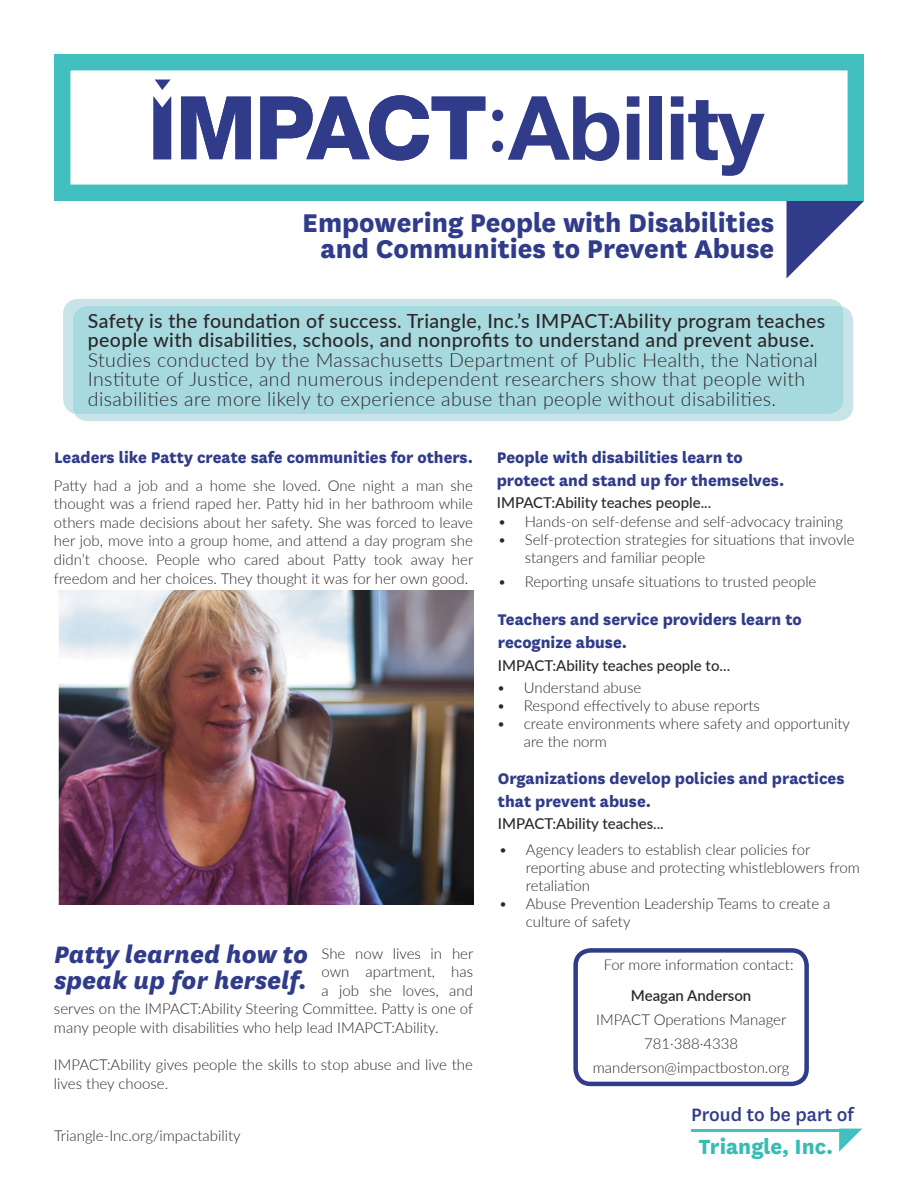
<style>
.page{position:relative;width:918px;height:1188px;background:#fff}
.page>*{position:absolute;margin:0;border:0;box-sizing:border-box;transform-origin:0 0}
.t1{font:800 30px/25.7px "National";color:#303c8a;text-align:right}
.t2{font:italic 800 27.75px/25.7px "National";color:#303c8a}
.t3{font:800 24px "National";color:#37bcb4}
.t4{font:500 21px "National";color:#303c8a}
.t5{font:300 19.5px/19.5px "Lato";letter-spacing:.02em;color:#2d272c}
.t6{font:500 19.5px/19.5px "Lato";letter-spacing:.02em;color:#2d272c}
.t7{font:800 18px/22.6px "National";color:#303c8a}
.t8{font:300 15px/18.6px "Lato";color:#2d272c}
.t9{font:500 15px "Lato";color:#2d272c}
.t10{font:600 15px "Lato";color:#2d272c}
.t11{font:300 14.85px "Lato";color:#2d272c}
</style>
<div class="page">
<svg style="left:573px;top:948px;width:236px;height:138px"></svg>
<div style="left:75px;top:307px;width:778px;height:114px;background:#c9e4e8"></div>
<div style="left:63px;top:299px;width:779px;height:114px;background:#c9e4e8"></div>
<div style="left:73px;top:306px;width:771px;height:108px;background:#a6dade"></div>
<svg style="left:54px;top:54px;width:810px;height:147px"></svg>
<svg style="left:787px;top:201px;width:77px;height:77px"></svg>
<img style="left:58px;top:590px;width:415px;height:315px">
<svg style="left:155px;top:80px;width:16px;height:10px"></svg>
<svg style="left:153px;top:96px;width:18px;height:63px"></svg>
<svg style="left:181px;top:97px;width:70px;height:62px"></svg>
<svg style="left:260px;top:95px;width:225px;height:66px"></svg>
<svg style="left:492px;top:96px;width:127px;height:65px"></svg>
<svg style="left:627px;top:96px;width:12px;height:64px"></svg>
<div style="left:649px;top:96px;width:12px;height:64px;background:#303c8a"></div>
<svg style="left:671px;top:96px;width:94px;height:80px"></svg>
<hr style="left:691px;top:1129px;width:167px;height:3px;background:#42bfbf">
<svg style="left:839px;top:1129px;width:23px;height:23px"></svg>
<h1 class="t1" style="left:302px;top:208px;width:474px">Empowering People with Disabilities and Communities to Prevent Abuse</h1>
<h3 class="t6" style="left:88px;top:310px;width:739px">Safety is the foundation of success. Triangle, Inc.’s IMPACT:Ability program teaches people with disabilities, schools, and nonprofits to understand and prevent abuse.</h3>
<p class="t5" style="left:88px;top:349px;width:732px">Studies conducted by the Massachusetts Department of Public Health, the National<br>Institute of Justice, and numerous independent researchers show that people with disabilities are more likely to experience abuse than people without disabilities.</p>
<p class="t7" style="left:54px;top:445px;width:421px">Leaders like Patty create safe communities for others.</p>
<p class="t8" style="left:54px;top:475px;width:421px;text-align:justify">Patty had a job and a home she loved. One night a man she thought was a friend raped her. Patty hid in her bathroom while others made decisions about her safety. She was forced to leave her job, move into a group home, and attend a day program she didn’t choose. People who cared about Patty took away her freedom and her choices. They thought it was for her own good.</p>
<h2 class="t2" style="left:54px;top:940px;width:256px">Patty learned how to speak up for herself.</h2>
<p class="t8" style="left:322px;top:943px;width:153px">She now lives in her</p>
<p class="t8" style="left:322px;top:962px;width:153px">own apartment, has</p>
<p class="t8" style="left:322px;top:981px;width:153px">a job she loves, and</p>
<p class="t8" style="left:54px;top:999px;width:421px">serves on the IMPACT:Ability Steering Committee. Patty is one of</p>
<p class="t8" style="left:54px;top:1018px;width:386px">many people with disabilities who help lead IMAPCT:Ability.</p>
<p class="t8" style="left:54px;top:1055px;width:421px">IMPACT:Ability gives people the skills to stop abuse and live the lives they choose.</p>
<p class="t8" style="left:54px;top:1125px;width:188px">Triangle-Inc.org/impactability</p>
<p class="t8" style="left:54px;top:1131px;width:285px">www.PeopleWithAbility.org/services-impact</p>
<p class="t7" style="left:497px;top:445px;width:289px">People with disabilities learn to protect and stand up for themselves.</p>
<p class="t9" style="left:497px;top:492px;width:216px">IMPACT:Ability teaches people...</p>
<p class="t8" style="left:498px;top:512px;width:347px">• Hands-on self-defense and self-advocacy training</p>
<p class="t8" style="left:525px;top:530px;width:331px;line-height:18px;text-indent:-27px">• Self-protection strategies for situations that invovle stangers and familiar people</p>
<p class="t8" style="left:498px;top:572px;width:320px">• Reporting unsafe situations to trusted people</p>
<p class="t7" style="left:498px;top:607px;width:305px">Teachers and service providers learn to recognize abuse.</p>
<p class="t9" style="left:498px;top:654px;width:234px">IMPACT:Ability teaches people to...</p>
<p class="t8" style="left:497px;top:678px;width:146px">• Understand abuse</p>
<p class="t8" style="left:497px;top:696px;width:265px">• Respond effectively to abuse reports</p>
<p class="t8" style="left:524px;top:715px;width:328px;line-height:18px;text-indent:-27px">• create environments where safety and opportunity are the norm</p>
<p class="t7" style="left:498px;top:766px;width:348px">Organizations develop policies and practices that prevent abuse.</p>
<p class="t9" style="left:498px;top:813px;width:167px">IMPACT:Ability teaches...</p>
<p class="t8" style="left:526px;top:840px;width:335px;line-height:18px;text-indent:-27px">• Agency leaders to establish clear policies for reporting abuse and protecting whistleblowers from retaliation</p>
<p class="t8" style="left:526px;top:894px;width:306px;line-height:18px;text-indent:-27px">• Abuse Prevention Leadership Teams to create a culture of safety</p>
<p class="t11" style="left:604px;top:954px;width:191px">For more information contact:</p>
<p class="t10" style="left:631px;top:984px;width:122px">Meagan Anderson</p>
<p class="t8" style="left:593px;top:1007px;width:198px;line-height:24px;text-align:center">IMPACT Operations Manager<br>781·388·4338 manderson@impactboston.org</p>
<h3 class="t4" style="left:691px;top:1100px;width:164px">Proud to be part of</h3>
<h3 class="t3" style="left:699px;top:1129px;width:136px">Triangle, Inc.</h3>
</div>
